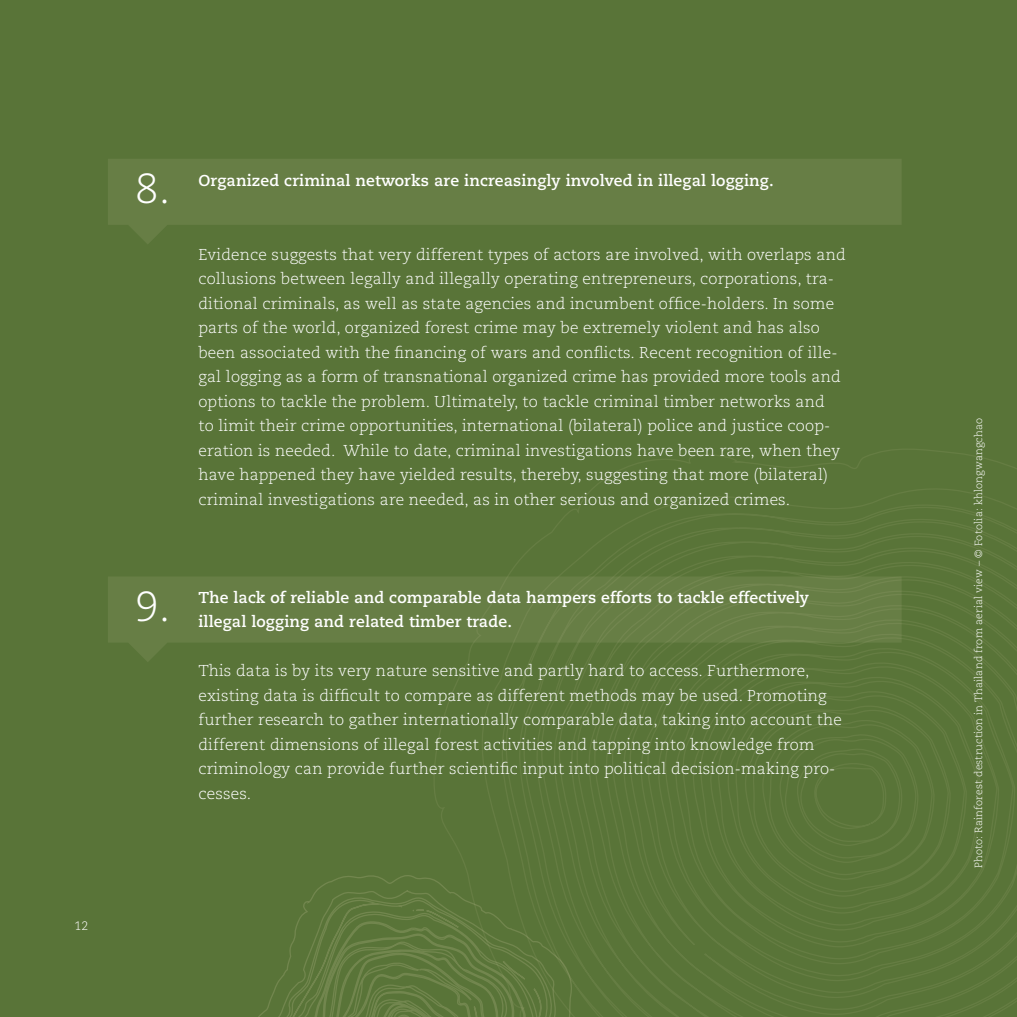
<style>
.page{position:relative;width:1017px;height:1017px;background:#597438}
.page>*{position:absolute;margin:0;border:0;box-sizing:border-box;transform-origin:0 0}
.t1{font:300 42px "Caecilia LT Std";color:#fff}
.t2{font:300 15.75px/24.5px "Caecilia LT Std";letter-spacing:.01em;color:#fff}
.t3{font:700 15.75px/24.5px "Caecilia LT Std";letter-spacing:.01em;color:#fff}
.t4{font:300 12.25px "Caecilia LT Std";color:#fff}
.t5{font:300 10.5px "Caecilia LT Std";letter-spacing:.01em;color:#fff}
</style>
<div class="page">
<svg style="left:108px;top:577px;width:324px;height:85px;fill:#677e45"></svg>
<svg style="left:258px;top:875px;width:174px;height:142px"></svg>
<svg style="left:408px;top:891px;width:4px;height:3px"></svg>
<svg style="left:432px;top:449px;width:585px;height:568px"></svg>
<svg style="left:108px;top:159px;width:793px;height:85px;fill:#677e45"></svg>
<p class="t4" style="left:74px;top:918px;width:15px">12</p>
<h1 class="t1" style="left:135px;top:165px;width:37px">8.</h1>
<p class="t3" style="left:198px;top:169px;width:577px">Organized criminal networks are increasingly involved in illegal logging.</p>
<p class="t2" style="left:198px;top:242px;width:649px">Evidence suggests that very different types of actors are involved, with overlaps and collusions between legally and illegally operating entrepreneurs, corporations, tra&shy;ditional criminals, as well as state agencies and incumbent office-holders. In some parts of the world, organized forest crime may be extremely violent and has also been associated with the financing of wars and conflicts. Recent recognition of ille&shy;gal logging as a form of transnational organized crime has provided more tools and options to tackle the problem. Ultimately, to tackle criminal timber networks and<br>to limit their crime opportunities, international (bilateral) police and justice coop&shy;eration is needed. While to date, criminal investigations have been rare, when they have happened they have yielded results, thereby, suggesting that more (bilateral) criminal investigations are needed, as in other serious and organized crimes.</p>
<h1 class="t1" style="left:135px;top:583px;width:37px">9.</h1>
<p class="t3" style="left:198px;top:585px;width:612px">The lack of reliable and comparable data hampers efforts to tackle effectively illegal logging and related timber trade.</p>
<p class="t2" style="left:198px;top:659px;width:645px">This data is by its very nature sensitive and partly hard to access. Furthermore, existing data is difficult to compare as different methods may be used. Promoting further research to gather internationally comparable data, taking into account the different dimensions of illegal forest activities and tapping into knowledge from criminology can provide further scientific input into political decision-making pro&shy;cesses.</p>
<p class="t5" style="left:973px;top:868px;width:452px;rotate:-90deg">Photo: Rainforest destruction in Thailand from aerial view – © Fotolia: khlongwangchao</p>
</div>
